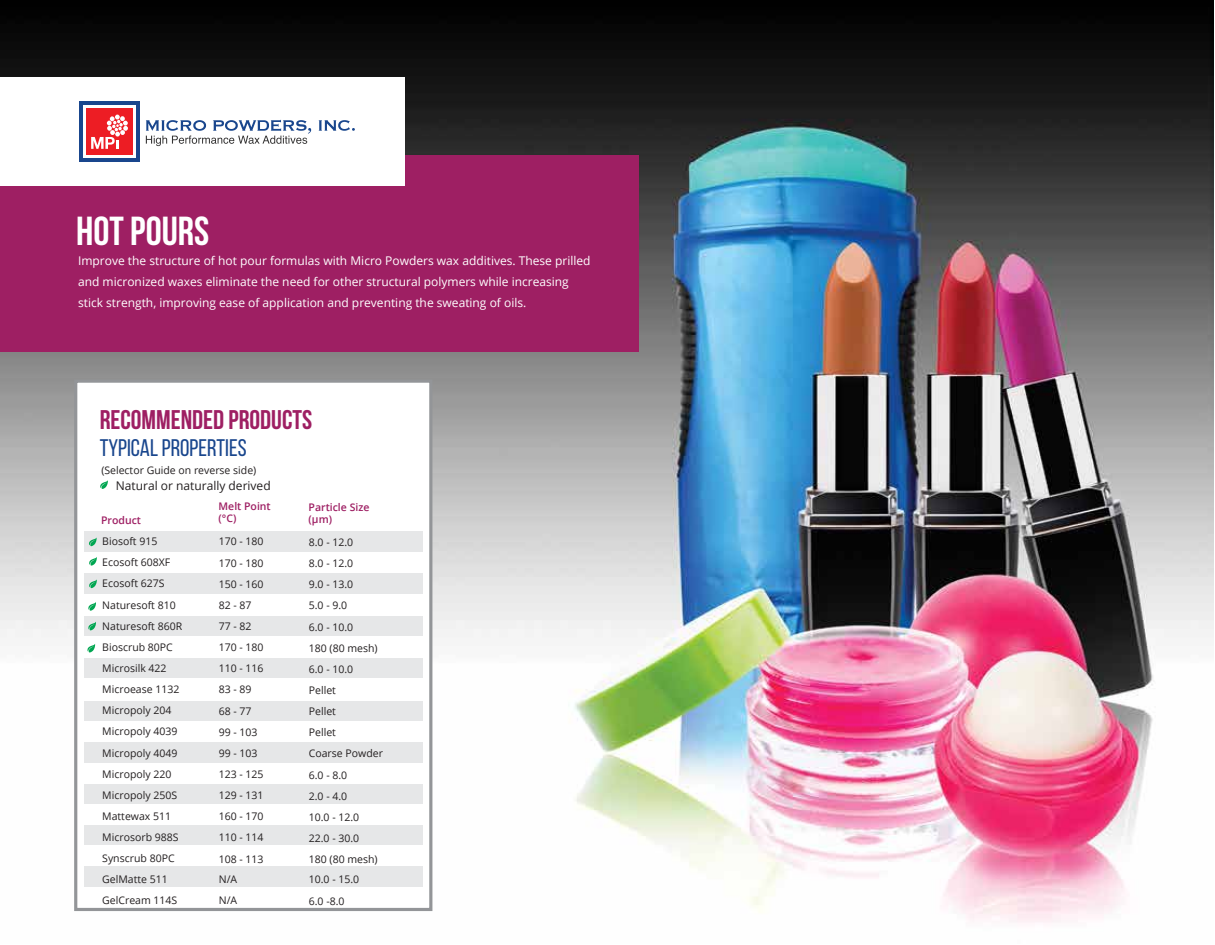
<style>
.page{position:relative;width:1215px;height:945px;background:#fff}
.page>*{position:absolute;margin:0;border:0;box-sizing:border-box;transform-origin:0 0}
.t1{font:700 40.5px "Bebas Neue";color:#fff}
.t2{font:700 27px "Bebas Neue";color:#9e1f63}
.t3{font:24px "Bebas Neue";color:#19468d}
.t4{font:12px/21px "Open Sans";color:#fff}
.t5{font:12px "Open Sans";color:#231f20}
.t6{font:10.5px/21.1px "Open Sans";color:#231f20}
.t7{font:600 10.5px/12.6px "Open Sans";color:#9e1f63}
</style>
<div class="page">
<img style="left:0;top:0;width:1213px;height:923px">
<div style="left:0;top:155px;width:639px;height:197px;background:#9e1f63"></div>
<div style="left:0;top:77px;width:405px;height:109px;background:#fff"></div>
<div style="left:79px;top:101px;width:60px;height:61px;background:#19468d"></div>
<div style="left:83px;top:105px;width:52px;height:53px;background:#fff"></div>
<div style="left:86px;top:108px;width:46px;height:47px;background:#ed1d24"></div>
<svg style="left:91px;top:115px;width:37px;height:34px"></svg>
<svg style="left:146px;top:120px;width:165px;height:26px"></svg>
<svg style="left:319px;top:120px;width:36px;height:11px"></svg>
<div style="left:74px;top:380px;width:358px;height:531px;background:#fff;border:3px solid #939598"></div>
<div style="left:84px;top:531px;width:339px;height:20px;background:#e6e7e8"></div>
<div style="left:84px;top:574px;width:339px;height:20px;background:#e6e7e8"></div>
<div style="left:84px;top:616px;width:339px;height:20px;background:#e6e7e8"></div>
<div style="left:84px;top:658px;width:339px;height:20px;background:#e6e7e8"></div>
<div style="left:84px;top:825px;width:339px;height:20px;background:#e6e7e8"></div>
<div style="left:84px;top:866px;width:339px;height:20px;background:#e6e7e8"></div>
<div style="left:84px;top:701px;width:339px;height:20px;background:#e6e7e8"></div>
<div style="left:84px;top:743px;width:339px;height:20px;background:#e6e7e8"></div>
<div style="left:84px;top:784px;width:339px;height:20px;background:#e6e7e8"></div>
<svg style="left:89px;top:557px;width:8px;height:9px"></svg>
<svg style="left:89px;top:579px;width:8px;height:9px"></svg>
<svg style="left:88px;top:602px;width:8px;height:9px"></svg>
<svg style="left:88px;top:622px;width:8px;height:8px"></svg>
<svg style="left:87px;top:644px;width:8px;height:9px"></svg>
<svg style="left:89px;top:537px;width:8px;height:9px"></svg>
<svg style="left:100px;top:480px;width:8px;height:9px"></svg>
<h1 class="t1" style="left:76px;top:208px;width:135px">HOT POURS</h1>
<p class="t4" style="left:78px;top:250px;width:514px">Improve the structure of hot pour formulas with Micro Powders wax additives. These prilled and micronized waxes eliminate the need for other structural polymers while increasing stick strength, improving ease of application and preventing the sweating of oils.</p>
<h2 class="t2" style="left:100px;top:405px;width:214px">RECOMMENDED PRODUCTS</h2>
<h3 class="t3" style="left:100px;top:434px;width:148px">TYPICAL PROPERTIES</h3>
<p class="t6" style="left:101px;top:460px;width:157px">(Selector Guide on reverse side)</p>
<p class="t7" style="left:309px;top:500px;width:62px">Particle Size (µm)</p>
<p class="t5" style="left:116px;top:477px;width:156px">Natural or naturally derived</p>
<p class="t7" style="left:219px;top:500px;width:54px;line-height:12px">Melt Point (°C)</p>
<p class="t7" style="left:101px;top:513px;width:41px">Product</p>
<p class="t6" style="left:102px;top:530px;width:81px">Biosoft 915<br>Ecosoft 608XF<br>Ecosoft 627S<br>Naturesoft 810<br>Naturesoft 860R<br>Bioscrub 80PC<br>Microsilk 422<br>Microease 1132<br>Micropoly 204<br>Micropoly 4039<br>Micropoly 4049<br>Micropoly 220<br>Micropoly 250S<br>Mattewax 511<br>Microsorb 988S<br>Synscrub 80PC<br>GelMatte 511<br>GelCream 114S</p>
<p class="t6" style="left:219px;top:531px;width:46px">170 - 180<br>170 - 180<br>150 - 160<br>82 - 87<br>77 - 82<br>170 - 180<br>110 - 116<br>83 - 89<br>68 - 77<br>99 - 103<br>99 - 103<br>123 - 125<br>129 - 131<br>160 - 170<br>110 - 114<br>108 - 113<br>N/A<br>N/A</p>
<p class="t6" style="left:309px;top:531px;width:76px">8.0 - 12.0<br>8.0 - 12.0<br>9.0 - 13.0<br>5.0 - 9.0<br>6.0 - 10.0<br>180 (80 mesh)<br>6.0 - 10.0<br>Pellet<br>Pellet<br>Pellet<br>Coarse Powder<br>6.0 - 8.0<br>2.0 - 4.0<br>10.0 - 12.0<br>22.0 - 30.0<br>180 (80 mesh)<br>10.0 - 15.0<br>6.0 -8.0</p>
</div>
